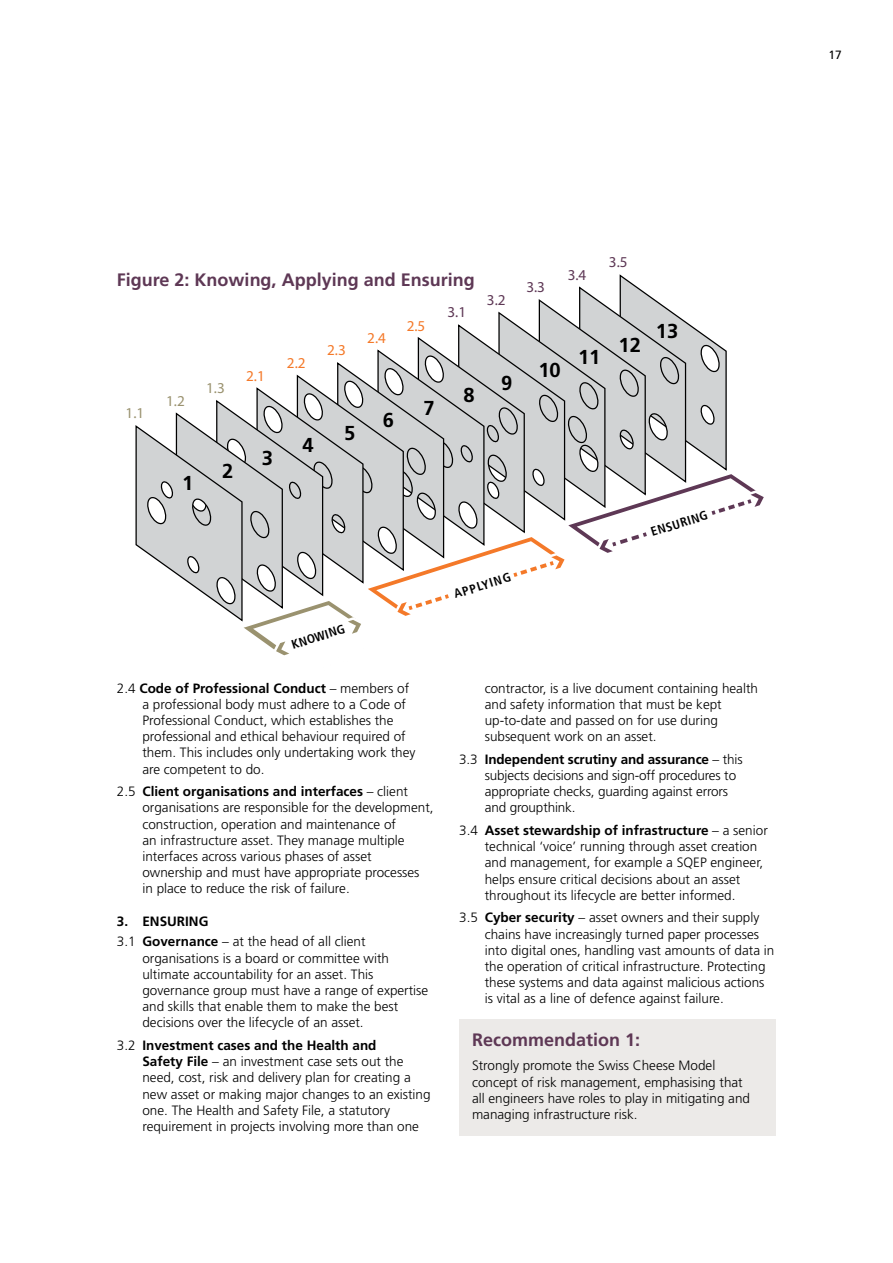
<style>
.page{position:relative;width:893px;height:1263px;background:#fff}
.page>*{position:absolute;margin:0;border:0;box-sizing:border-box;transform-origin:0 0}
.t1{font:700 20.1px "Frutiger LT Std";color:#000}
.t2{font:700 18px "Frutiger LT Std";color:#5e3855}
.t3{font:15.15px "Myriad Pro";color:#f47929}
.t4{font:15.15px "Myriad Pro";color:#5e3855}
.t5{font:15.15px "Myriad Pro";color:#9a926f}
.t6{font:300 13.5px/16.2px "Frutiger LT Std";color:#000}
.t7{font:700 condensed 12.6px "Frutiger LT Std";color:#000}
.t8{font:12px "Frutiger LT Std";color:#000}
.s1{font-weight:700}
</style>
<div class="page">
<svg style="left:135px;top:274px;width:629px;height:382px"></svg>
<div style="left:459px;top:1019px;width:317px;height:116px;background:#eceae8"></div>
<p class="t8" style="left:829px;top:48px;width:15px">17</p>
<h2 class="t2" style="left:117px;top:269px;width:359px">Figure 2: Knowing, Applying and Ensuring</h2>
<p class="t5" style="left:126px;top:404px;width:20px">1.1</p>
<p class="t5" style="left:166px;top:392px;width:20px">1.2</p>
<h1 class="t1" style="left:182px;top:471px;width:13px">1</h1>
<p class="t5" style="left:206px;top:379px;width:20px">1.3</p>
<p class="t3" style="left:246px;top:366px;width:20px">2.1</p>
<h1 class="t1" style="left:222px;top:459px;width:13px">2</h1>
<h1 class="t1" style="left:262px;top:446px;width:13px">3</h1>
<p class="t3" style="left:287px;top:353px;width:20px">2.2</p>
<h1 class="t1" style="left:303px;top:433px;width:13px">4</h1>
<p class="t3" style="left:327px;top:341px;width:20px">2.3</p>
<p class="t3" style="left:367px;top:328px;width:20px">2.4</p>
<p class="t3" style="left:407px;top:316px;width:20px">2.5</p>
<h1 class="t1" style="left:344px;top:421px;width:13px">5</h1>
<h1 class="t1" style="left:383px;top:408px;width:13px">6</h1>
<h1 class="t1" style="left:424px;top:396px;width:13px">7</h1>
<p class="t4" style="left:447px;top:303px;width:20px">3.1</p>
<h1 class="t1" style="left:464px;top:383px;width:13px">8</h1>
<p class="t4" style="left:487px;top:291px;width:20px">3.2</p>
<h1 class="t1" style="left:501px;top:371px;width:13px">9</h1>
<p class="t7" style="left:290px;top:637px;width:57px;rotate:-17deg">KNOWING</p>
<p class="t7" style="left:452px;top:587px;width:60px;rotate:-17deg">APPLYING</p>
<p class="t4" style="left:526px;top:278px;width:20px">3.3</p>
<p class="t4" style="left:568px;top:266px;width:20px">3.4</p>
<p class="t4" style="left:609px;top:253px;width:20px">3.5</p>
<h1 class="t1" style="left:538px;top:358px;width:24px">10</h1>
<h1 class="t1" style="left:578px;top:346px;width:24px">11</h1>
<h1 class="t1" style="left:618px;top:333px;width:24px">12</h1>
<h1 class="t1" style="left:656px;top:319px;width:24px">13</h1>
<p class="t7" style="left:649px;top:525px;width:60px;rotate:-17deg">ENSURING</p>
<p class="t6" style="left:142px;top:680px;width:275px;text-indent:-26px">2.4 <span class="s1">Code of Professional Conduct</span> – members of a professional body must adhere to a Code of Professional Conduct, which establishes the professional and ethical behaviour required of them. This includes only undertaking work they are competent to do.</p>
<p class="t6" style="left:142px;top:784px;width:293px;text-indent:-26px">2.5 <span class="s1">Client organisations and interfaces</span> – client organisations are responsible for the development, construction, operation and maintenance of<br>an infrastructure asset. They manage multiple interfaces across various phases of asset ownership and must have appropriate processes<br>in place to reduce the risk of failure.</p>
<p class="t6" style="left:117px;top:911px;width:250px;line-height:20.4px"><span class="s1">3. ENSURING<br></span>3.1 <span class="s1">Governance</span> – at the head of all client</p>
<p class="t6" style="left:142px;top:950px;width:287px">organisations is a board or committee with ultimate accountability for an asset. This governance group must have a range of expertise and skills that enable them to make the best decisions over the lifecycle of an asset.</p>
<p class="t6" style="left:142px;top:1037px;width:290px;text-indent:-26px">3.2 <span class="s1">Investment cases and the Health and<br>Safety File</span> – an investment case sets out the need, cost, risk and delivery plan for creating a new asset or making major changes to an existing one. The Health and Safety File, a statutory requirement in projects involving more than one</p>
<p class="t6" style="left:485px;top:680px;width:275px">contractor, is a live document containing health and safety information that must be kept up-to-date and passed on for use during subsequent work on an asset.</p>
<p class="t6" style="left:485px;top:751px;width:259px;text-indent:-26px">3.3 <span class="s1">Independent scrutiny and assurance</span> – this subjects decisions and sign-off procedures to appropriate checks, guarding against errors and groupthink.</p>
<p class="t6" style="left:485px;top:822px;width:285px;text-indent:-26px">3.4 <span class="s1">Asset stewardship of infrastructure</span> – a senior technical ‘voice’ running through asset creation and management, for example a SQEP engineer, helps ensure critical decisions about an asset throughout its lifecycle are better informed.</p>
<p class="t6" style="left:485px;top:910px;width:291px;text-indent:-26px">3.5 <span class="s1">Cyber security</span> – asset owners and their supply chains have increasingly turned paper processes into digital ones, handling vast amounts of data in the operation of critical infrastructure. Protecting these systems and data against malicious actions is vital as a line of defence against failure.</p>
<h2 class="t2" style="left:472px;top:1029px;width:170px">Recommendation 1:</h2>
<p class="t6" style="left:472px;top:1058px;width:280px">Strongly promote the Swiss Cheese Model concept of risk management, emphasising that all engineers have roles to play in mitigating and managing infrastructure risk.</p>
</div>
